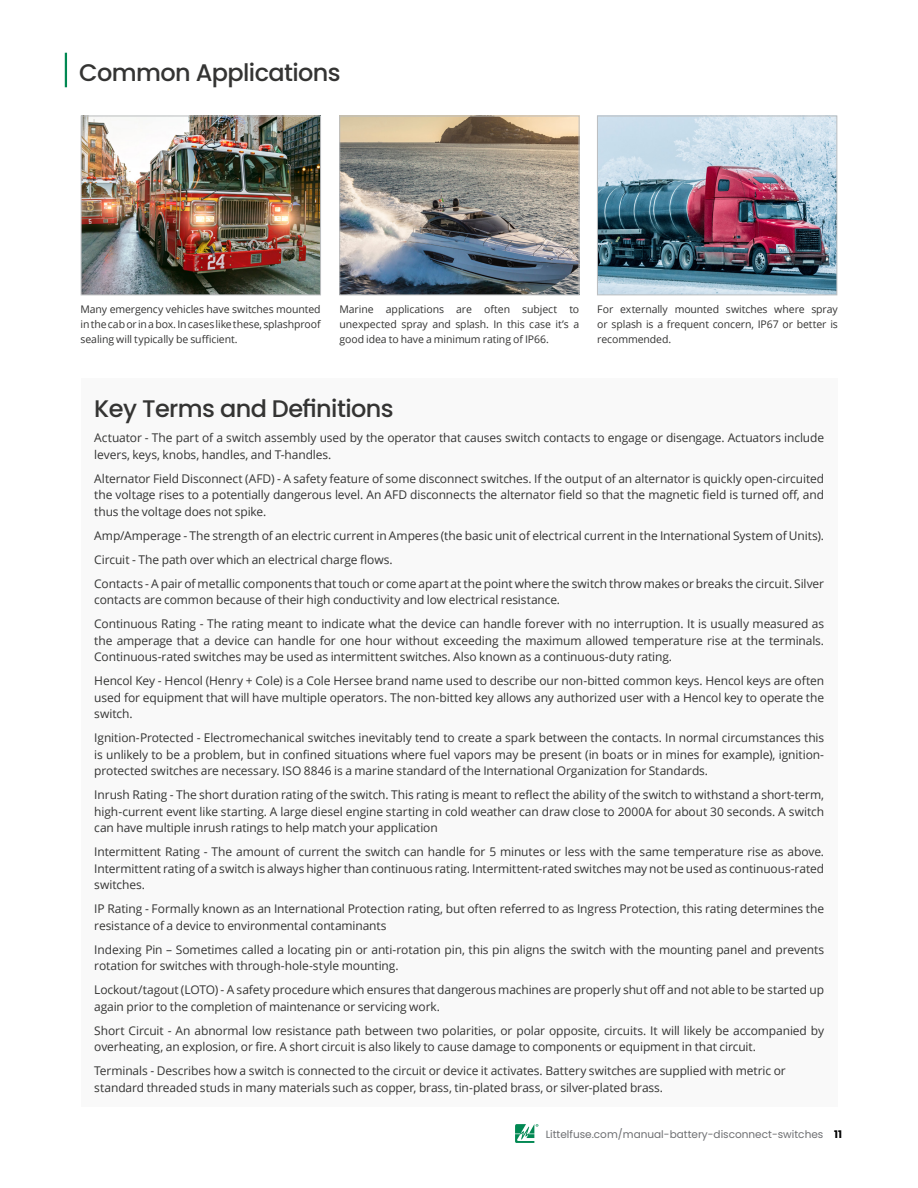
<style>
.page{position:relative;width:918px;height:1188px;background:#fff}
.page>*{position:absolute;margin:0;border:0;box-sizing:border-box;transform-origin:0 0}
.t1{font:500 24px "Poppins";letter-spacing:-.025em;color:#343433}
.t2{font:12px/16.5px "Open Sans";letter-spacing:-.01em;color:#343433}
.t3{font:10.5px/15px "Open Sans";letter-spacing:-.01em;color:#343433;text-align:justify}
.t4{font:10.5px "Poppins";color:#6d6e71}
.s1{font-weight:700;color:#000}
</style>
<div class="page">
<svg style="left:515px;top:1124px;width:23px;height:19px"></svg>
<div style="left:81px;top:378px;width:756px;height:729px;background:#f9f9f9"></div>
<hr style="left:65px;top:53px;width:2px;height:34px;background:#018852">
<img style="left:83px;top:118px;width:236px;height:175px">
<div style="left:81px;top:116px;width:240px;height:179px;border:1px solid #bcbec0"></div>
<img style="left:342px;top:118px;width:235px;height:175px">
<div style="left:340px;top:116px;width:239px;height:179px;border:1px solid #bcbec0"></div>
<img style="left:599px;top:118px;width:236px;height:175px">
<div style="left:597px;top:116px;width:240px;height:179px;border:1px solid #bcbec0"></div>
<h1 class="t1" style="left:79px;top:59px;width:263px">Common Applications</h1>
<p class="t3" style="left:81px;top:302px;width:242px">Many emergency vehicles have switches mounted in the cab or in a box. In cases like these, splashproof sealing will typically be sufficient.</p>
<p class="t3" style="left:340px;top:302px;width:241px">Marine applications are often subject to unexpected spray and splash. In this case it’s a good idea to have a minimum rating of IP66.</p>
<p class="t3" style="left:597px;top:302px;width:242px">For externally mounted switches where spray or splash is a frequent concern, IP67 or better is recommended.</p>
<h1 class="t1" style="left:94px;top:394px;width:301px">Key Terms and Definitions</h1>
<p class="t2" style="left:94px;top:429px;width:731px">Actuator - The part of a switch assembly used by the operator that causes switch contacts to engage or disengage. Actuators include levers, keys, knobs, handles, and T-handles.</p>
<p class="t2" style="left:94px;top:470px;width:731px;text-align:justify">Alternator Field Disconnect (AFD) - A safety feature of some disconnect switches. If the output of an alternator is quickly open-circuited the voltage rises to a potentially dangerous level. An AFD disconnects the alternator field so that the magnetic field is turned off, and thus the voltage does not spike.</p>
<p class="t2" style="left:94px;top:523px;width:731px;line-height:24px">Amp/Amperage - The strength of an electric current in Amperes (the basic unit of electrical current in the International System of Units).<br>Circuit - The path over which an electrical charge flows.<br>Contacts - A pair of metallic components that touch or come apart at the point where the switch throw makes or breaks the circuit. Silver</p>
<p class="t2" style="left:94px;top:588px;width:731px;line-height:24px">contacts are common because of their high conductivity and low electrical resistance.<br>Continuous Rating - The rating meant to indicate what the device can handle forever with no interruption. It is usually measured as</p>
<p class="t2" style="left:94px;top:632px;width:731px">the amperage that a device can handle for one hour without exceeding the maximum allowed temperature rise at the terminals.<br>Continuous-rated switches may be used as intermittent switches. Also known as a continuous-duty rating.</p>
<p class="t2" style="left:94px;top:672px;width:731px;text-align:justify">Hencol Key - Hencol (Henry + Cole) is a Cole Hersee brand name used to describe our non-bitted common keys. Hencol keys are often used for equipment that will have multiple operators. The non-bitted key allows any authorized user with a Hencol key to operate the switch.</p>
<p class="t2" style="left:94px;top:729px;width:731px;text-align:justify">Ignition-Protected - Electromechanical switches inevitably tend to create a spark between the contacts. In normal circumstances this is unlikely to be a problem, but in confined situations where fuel vapors may be present (in boats or in mines for example), ignition&shy;protected switches are necessary. ISO 8846 is a marine standard of the International Organization for Standards.</p>
<p class="t2" style="left:94px;top:786px;width:731px;text-align:justify">Inrush Rating - The short duration rating of the switch. This rating is meant to reflect the ability of the switch to withstand a short-term, high-current event like starting. A large diesel engine starting in cold weather can draw close to 2000A for about 30 seconds. A switch can have multiple inrush ratings to help match your application</p>
<p class="t2" style="left:94px;top:843px;width:731px;text-align:justify">Intermittent Rating - The amount of current the switch can handle for 5 minutes or less with the same temperature rise as above.<br>Intermittent rating of a switch is always higher than continuous rating. Intermittent-rated switches may not be used as continuous-rated switches.</p>
<p class="t2" style="left:94px;top:900px;width:731px">IP Rating - Formally known as an International Protection rating, but often referred to as Ingress Protection, this rating determines the resistance of a device to environmental contaminants</p>
<p class="t2" style="left:94px;top:941px;width:731px">Indexing Pin – Sometimes called a locating pin or anti-rotation pin, this pin aligns the switch with the mounting panel and prevents rotation for switches with through-hole-style mounting.</p>
<p class="t2" style="left:94px;top:981px;width:731px">Lockout/tagout (LOTO) - A safety procedure which ensures that dangerous machines are properly shut off and not able to be started up again prior to the completion of maintenance or servicing work.</p>
<p class="t2" style="left:94px;top:1022px;width:731px">Short Circuit - An abnormal low resistance path between two polarities, or polar opposite, circuits. It will likely be accompanied by overheating, an explosion, or fire. A short circuit is also likely to cause damage to components or equipment in that circuit.</p>
<p class="t2" style="left:94px;top:1062px;width:693px">Terminals - Describes how a switch is connected to the circuit or device it activates. Battery switches are supplied with metric or standard threaded studs in many materials such as copper, brass, tin-plated brass, or silver-plated brass.</p>
<p class="t4" style="left:546px;top:1128px;width:298px">Littelfuse.com/manual-battery-disconnect-switches <span class="s1">11</span></p>
</div>
